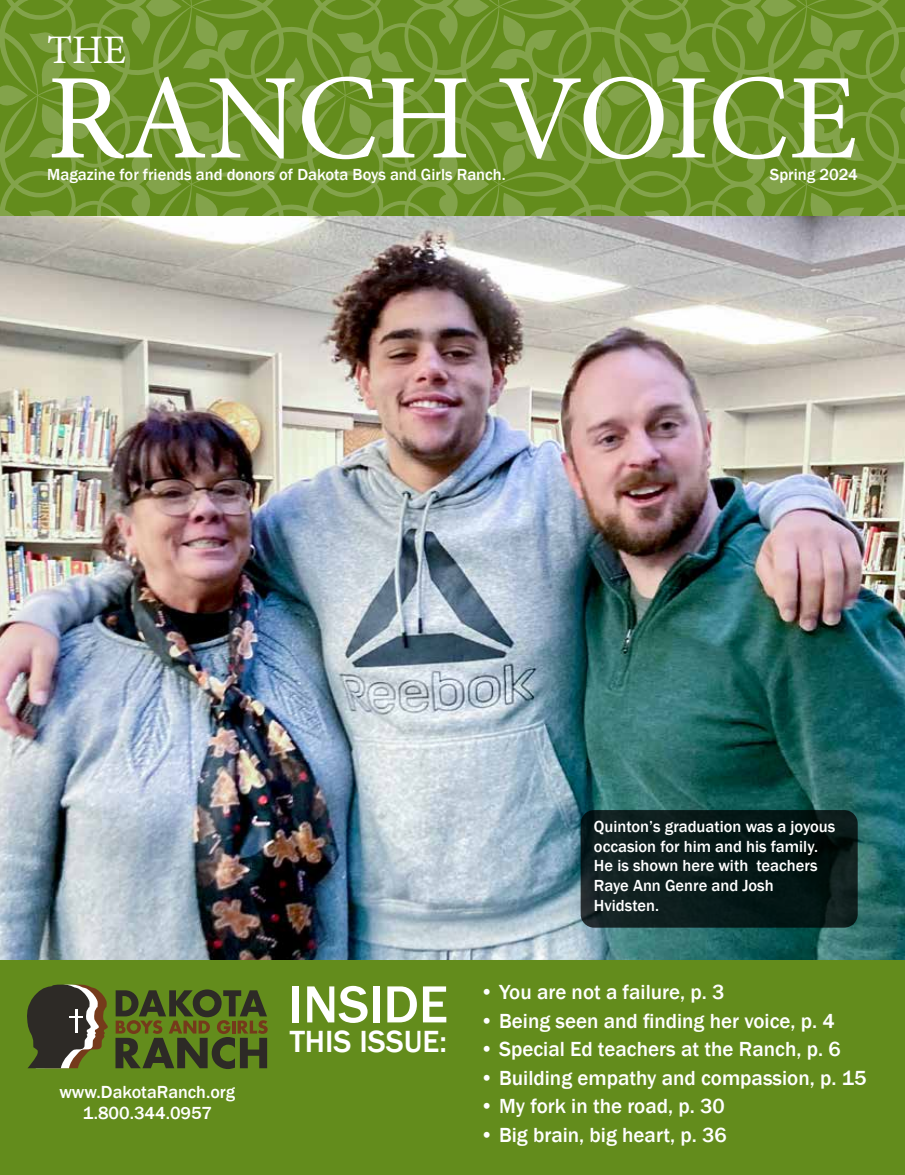
<style>
.page{position:relative;width:905px;height:1175px;background:#fff}
.page>*{position:absolute;margin:0;border:0;box-sizing:border-box;transform-origin:0 0}
.t1{font:121.5px "Minion Pro";letter-spacing:-.005em;color:#fff}
.t2{font:500 54px "Franklin Gothic";color:#fff}
.t3{font:40.5px "Minion Pro";color:#fff}
.t4{font:500 31.5px "Franklin Gothic";color:#fff}
.t5{font:500 21px "Franklin Gothic";color:#fff}
.t6{font:500 18px/21px "Franklin Gothic";color:#fff;text-align:center}
.t7{font:500 16.5px/19.8px "Franklin Gothic";color:#fff}
</style>
<div class="page">
<img style="left:0;top:215px;width:904px;height:745px">
<div style="left:0;top:960px;width:904px;height:214px;background:#638c1c"></div>
<svg style="left:601px;top:0;width:303px;height:215px;background:#6c922a"></svg>
<svg style="left:807px;top:15px;width:28px;height:31px"></svg>
<svg style="left:654px;top:56px;width:27px;height:31px"></svg>
<svg style="left:760px;top:0;width:36px;height:22px"></svg>
<svg style="left:654px;top:104px;width:27px;height:31px"></svg>
<svg style="left:807px;top:144px;width:28px;height:32px"></svg>
<svg style="left:807px;top:193px;width:28px;height:22px"></svg>
<svg style="left:760px;top:168px;width:36px;height:32px"></svg>
<svg style="left:601px;top:57px;width:42px;height:77px;background:#6f952e"></svg>
<svg style="left:0;top:0;width:601px;height:215px;background:#6c9229"></svg>
<svg style="left:500px;top:15px;width:27px;height:31px"></svg>
<svg style="left:346px;top:56px;width:28px;height:31px"></svg>
<svg style="left:453px;top:0;width:36px;height:22px"></svg>
<svg style="left:346px;top:104px;width:28px;height:31px"></svg>
<svg style="left:193px;top:15px;width:27px;height:31px"></svg>
<svg style="left:39px;top:56px;width:27px;height:31px"></svg>
<svg style="left:146px;top:0;width:36px;height:22px"></svg>
<svg style="left:39px;top:104px;width:27px;height:31px"></svg>
<svg style="left:500px;top:144px;width:27px;height:32px"></svg>
<svg style="left:500px;top:193px;width:27px;height:22px"></svg>
<svg style="left:453px;top:168px;width:36px;height:32px"></svg>
<svg style="left:193px;top:144px;width:27px;height:32px"></svg>
<svg style="left:299px;top:80px;width:36px;height:31px"></svg>
<svg style="left:193px;top:193px;width:27px;height:22px"></svg>
<svg style="left:146px;top:168px;width:36px;height:32px"></svg>
<svg style="left:0;top:80px;width:28px;height:31px"></svg>
<svg style="left:115px;top:989px;width:153px;height:80px"></svg>
<svg style="left:27px;top:984px;width:81px;height:84px"></svg>
<hr style="left:75px;top:1009px;width:2px;height:23px;background:#fff">
<svg style="left:580px;top:810px;width:277px;height:117px;background:#0a1a1a"></svg>
<h3 class="t3" style="left:47px;top:23px;width:81px">THE</h3>
<h1 class="t1" style="left:47px;top:37px;width:812px">RANCH VOICE</h1>
<p class="t7" style="left:47px;top:165px;width:460px">Magazine for friends and donors of Dakota Boys and Girls Ranch.</p>
<p class="t7" style="left:770px;top:165px;width:89px">Spring 2024</p>
<p class="t6" style="left:59px;top:1081px;width:177px">www.DakotaRanch.org<br>1.800.344.0957</p>
<h2 class="t2" style="left:289px;top:971px;width:161px">INSIDE</h2>
<h3 class="t4" style="left:290px;top:1022px;width:159px">THIS ISSUE:</h3>
<p class="t7" style="left:594px;top:816px;width:243px">Quinton’s graduation was a joyous occasion for him and his family.<br>He is shown here with teachers<br>Raye Ann Genre and Josh<br>Hvidsten.</p>
<p class="t5" style="left:480px;top:979px;width:246px">• You are not a failure, p. 3</p>
<p class="t5" style="left:480px;top:1007px;width:356px">• Being seen and finding her voice, p. 4</p>
<p class="t5" style="left:480px;top:1036px;width:362px">• Special Ed teachers at the Ranch, p. 6</p>
<p class="t5" style="left:480px;top:1064px;width:388px">• Building empathy and compassion, p. 15</p>
<p class="t5" style="left:480px;top:1093px;width:246px">• My fork in the road, p. 30</p>
<p class="t5" style="left:480px;top:1121px;width:248px">• Big brain, big heart, p. 36</p>
</div>
